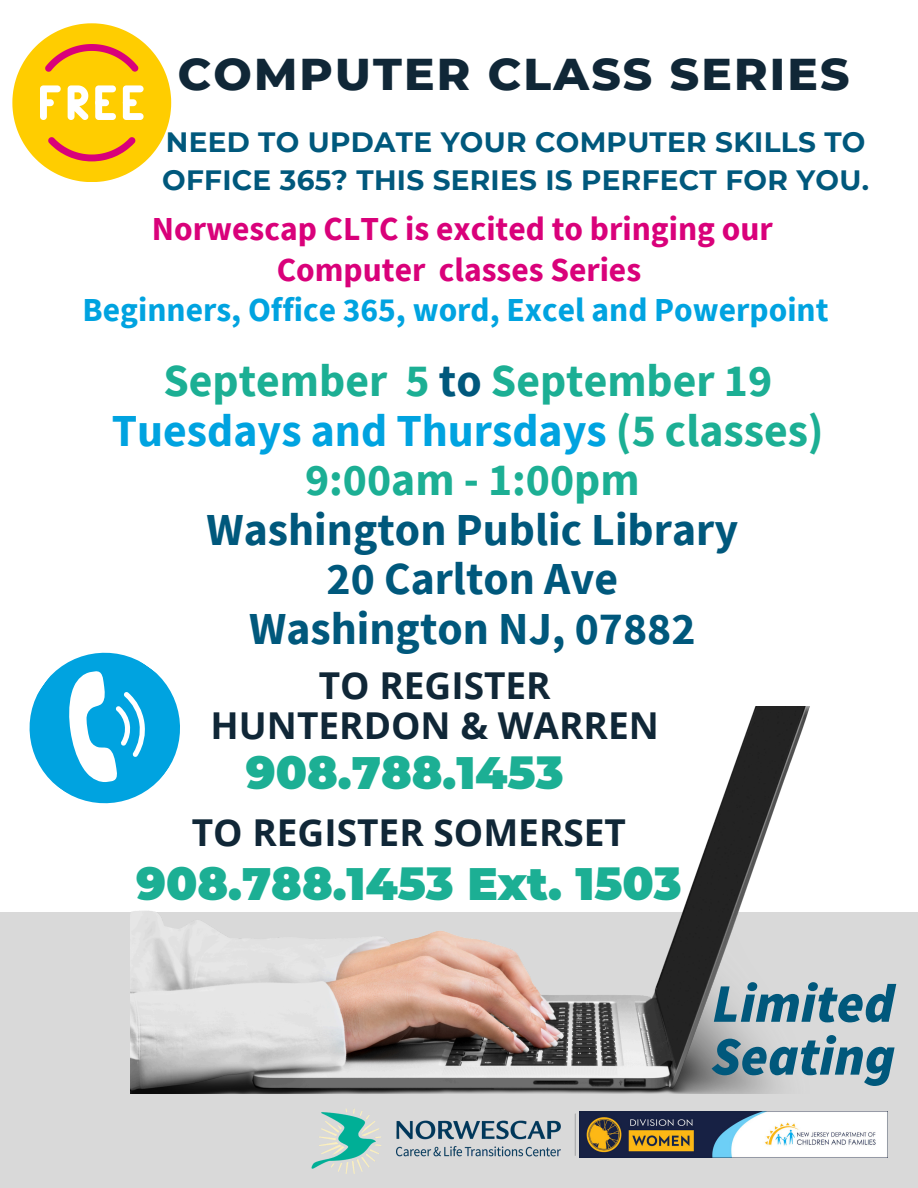
<style>
.page{position:relative;width:918px;height:1188px;background:#fff}
.page>*{position:absolute;margin:0;border:0;box-sizing:border-box;transform-origin:0 0}
.t1{font:italic 900 54.45px/52.8px "Source Sans Pro";color:#00587c}
.t2{font:700 45.75px/49.5px "Source Sans Pro";color:#00587c;text-align:center}
.t3{font:900 45.45px "Montserrat";color:#1caf94}
.t4{font:800 45.45px "Montserrat";letter-spacing:.05em;color:#102737}
.t5{font:700 37.05px/40.5px "Open Sans";color:#102737;text-align:center}
.t6{font:700 33.45px/40.5px "Source Sans Pro";color:#d9017a;text-align:center}
.t7{font:700 27.9px/38.2px "Montserrat";letter-spacing:.01em;color:#00587c}
.s1{color:#00a3e0}
.s2{color:#1caf94}
</style>
<div class="page">
<div style="left:0;top:913px;width:918px;height:275px;background:#d9d9d9"></div>
<img style="left:131px;top:707px;width:683px;height:387px">
<hr style="left:575px;top:1114px;width:1px;height:41px;background:#a7a8aa">
<img style="left:580px;top:1112px;width:307px;height:46px">
<img style="left:311px;top:1109px;width:250px;height:65px">
<svg style="left:29px;top:652px;width:181px;height:181px"></svg>
<svg style="left:12px;top:23px;width:159px;height:159px"></svg>
<h3 class="t4" style="left:178px;top:46px;width:673px">COMPUTER CLASS SERIES</h3>
<p class="t7" style="left:162px;top:122px;width:708px">NEED TO UPDATE YOUR COMPUTER SKILLS TO<br>OFFICE 365? THIS SERIES IS PERFECT FOR YOU.</p>
<h4 class="t6" style="left:83px;top:208px;width:748px">Norwescap CLTC is excited to bringing our<br>Computer classes Series<br><span class="s1">Beginners, Office 365, word, Excel and Powerpoint</span></h4>
<h4 class="t2" style="left:112px;top:355px;width:713px"><span class="s2">September 5</span> to <span class="s2">September 19<br></span><span class="s1">Tuesdays and Thursdays</span> <span class="s2">(5 classes)<br>9:00am - 1:00pm<br></span>Washington Public Library<br>20 Carlton Ave<br>Washington NJ, 07882</h4>
<h5 class="t5" style="left:211px;top:664px;width:450px">TO REGISTER<br>HUNTERDON &amp; WARREN</h5>
<h3 class="t3" style="left:246px;top:745px;width:319px">908.788.1453</h3>
<h3 class="t5" style="left:192px;top:812px;width:436px">TO REGISTER SOMERSET</h3>
<h1 class="t3" style="left:136px;top:856px;width:547px">908.788.1453 Ext. 1503</h1>
<p class="t1" style="left:712px;top:976px;width:185px">Limited<br>Seating</p>
</div>
